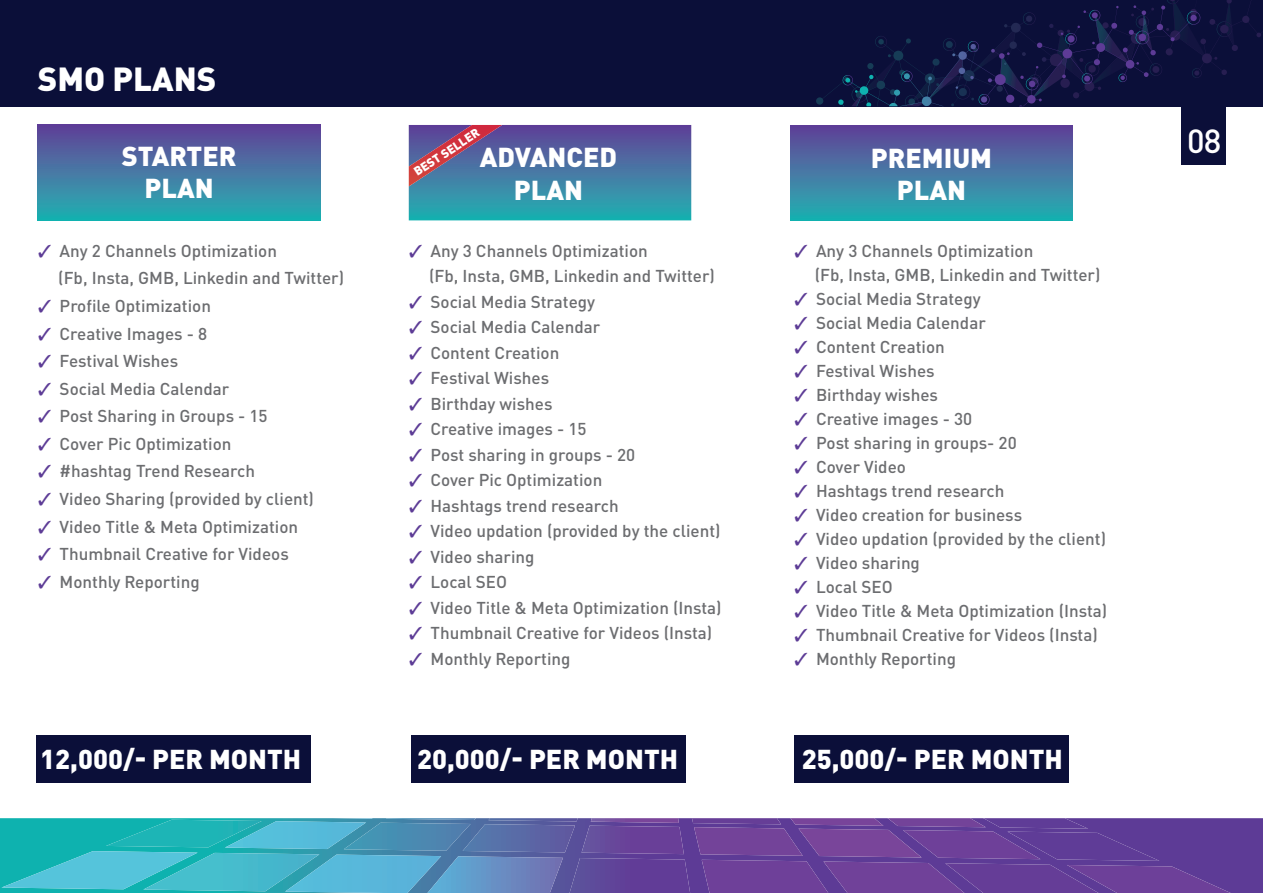
<style>
.page{position:relative;width:1263px;height:893px;background:#fff}
.page>*{position:absolute;margin:0;border:0;box-sizing:border-box;transform-origin:0 0}
.t1{font:900 33px "DIN Pro";color:#fff}
.t2{font:500 33px "DIN Pro";color:#fff}
.t3{font:900 27px/32.4px "DIN Pro";color:#fff;text-align:center}
.t4{font:500 16.95px/27.6px "DIN Pro";color:#6c6d70}
.t5{font:900 12.15px "DIN Pro";color:#fff}
.s1{color:#5d3c96}
</style>
<div class="page">
<div style="left:36px;top:735px;width:274px;height:48px;background:#0b0f39"></div>
<div style="left:411px;top:735px;width:275px;height:48px;background:#0b0f39"></div>
<div style="left:794px;top:735px;width:275px;height:48px;background:#0b0f39"></div>
<div style="left:0;top:0;width:1263px;height:106px;background:#0b0f39"></div>
<svg style="left:842px;top:0;width:419px;height:106px"></svg>
<div style="left:0;top:818px;width:1263px;height:75px;background:#5d3b96"></div>
<svg style="left:1px;top:818px;width:1229px;height:75px;background:#566faa"></svg>
<div style="left:1181px;top:104px;width:45px;height:60px;background:#0b0f39"></div>
<div style="left:38px;top:125px;width:282px;height:95px;background:linear-gradient(to bottom,#644097,#22b1b2)"></div>
<div style="left:790px;top:125px;width:283px;height:96px;background:linear-gradient(to bottom,#653f97,#21b1b1)"></div>
<svg style="left:409px;top:125px;width:282px;height:95px;background:#4a769e"></svg>
<h1 class="t1" style="left:38px;top:51px;width:180px">SMO PLANS</h1>
<h2 class="t3" style="left:122px;top:136px;width:116px">STARTER<br>PLAN</h2>
<p class="t4" style="left:58px;top:235px;width:287px;text-indent:-20px"><span class="s1">✓</span> Any 2 Channels Optimization<br>(Fb, Insta, GMB, Linkedin and Twitter)</p>
<p class="t4" style="left:38px;top:290px;width:175px"><span class="s1">✓</span> Profile Optimization</p>
<p class="t4" style="left:38px;top:318px;width:171px"><span class="s1">✓</span> Creative Images - 8</p>
<p class="t4" style="left:38px;top:345px;width:142px"><span class="s1">✓</span> Festival Wishes</p>
<p class="t4" style="left:38px;top:373px;width:193px"><span class="s1">✓</span> Social Media Calendar</p>
<p class="t4" style="left:38px;top:400px;width:231px"><span class="s1">✓</span> Post Sharing in Groups - 15</p>
<p class="t4" style="left:38px;top:428px;width:195px"><span class="s1">✓</span> Cover Pic Optimization</p>
<p class="t4" style="left:38px;top:456px;width:219px"><span class="s1">✓</span> #hashtag Trend Research</p>
<p class="t4" style="left:38px;top:483px;width:278px"><span class="s1">✓</span> Video Sharing (provided by client)</p>
<p class="t4" style="left:38px;top:511px;width:262px"><span class="s1">✓</span> Video Title &amp; Meta Optimization</p>
<p class="t4" style="left:38px;top:538px;width:252px"><span class="s1">✓</span> Thumbnail Creative for Videos</p>
<p class="t4" style="left:38px;top:566px;width:163px"><span class="s1">✓</span> Monthly Reporting</p>
<p class="t5" style="left:409px;top:164px;width:77px;rotate:-33deg">BEST SELLER</p>
<h2 class="t3" style="left:480px;top:138px;width:139px">ADVANCED<br>PLAN</h2>
<p class="t4" style="left:429px;top:236px;width:287px;line-height:25.5px;text-indent:-20px"><span class="s1">✓</span> Any 3 Channels Optimization<br>(Fb, Insta, GMB, Linkedin and Twitter)</p>
<p class="t4" style="left:409px;top:286px;width:188px"><span class="s1">✓</span> Social Media Strategy</p>
<p class="t4" style="left:409px;top:312px;width:193px"><span class="s1">✓</span> Social Media Calendar</p>
<p class="t4" style="left:409px;top:337px;width:152px"><span class="s1">✓</span> Content Creation</p>
<p class="t4" style="left:409px;top:363px;width:142px"><span class="s1">✓</span> Festival Wishes</p>
<p class="t4" style="left:409px;top:388px;width:145px"><span class="s1">✓</span> Birthday wishes</p>
<p class="t4" style="left:409px;top:414px;width:179px"><span class="s1">✓</span> Creative images - 15</p>
<p class="t4" style="left:409px;top:439px;width:228px"><span class="s1">✓</span> Post sharing in groups - 20</p>
<p class="t4" style="left:409px;top:465px;width:195px"><span class="s1">✓</span> Cover Pic Optimization</p>
<p class="t4" style="left:409px;top:490px;width:212px"><span class="s1">✓</span> Hashtags trend research</p>
<p class="t4" style="left:409px;top:516px;width:313px"><span class="s1">✓</span> Video updation (provided by the client)</p>
<p class="t4" style="left:409px;top:541px;width:127px"><span class="s1">✓</span> Video sharing</p>
<p class="t4" style="left:409px;top:567px;width:100px"><span class="s1">✓</span> Local SEO</p>
<p class="t4" style="left:409px;top:592px;width:314px"><span class="s1">✓</span> Video Title &amp; Meta Optimization (Insta)</p>
<p class="t4" style="left:409px;top:618px;width:305px"><span class="s1">✓</span> Thumbnail Creative for Videos (Insta)</p>
<p class="t4" style="left:409px;top:643px;width:163px"><span class="s1">✓</span> Monthly Reporting</p>
<h2 class="t3" style="left:871px;top:138px;width:123px">PREMIUM<br>PLAN</h2>
<p class="t4" style="left:815px;top:237px;width:287px;line-height:24px;text-indent:-20px"><span class="s1">✓</span> Any 3 Channels Optimization<br>(Fb, Insta, GMB, Linkedin and Twitter)</p>
<p class="t4" style="left:794px;top:283px;width:188px"><span class="s1">✓</span> Social Media Strategy</p>
<p class="t4" style="left:794px;top:307px;width:193px"><span class="s1">✓</span> Social Media Calendar</p>
<p class="t4" style="left:794px;top:331px;width:152px"><span class="s1">✓</span> Content Creation</p>
<p class="t4" style="left:794px;top:355px;width:142px"><span class="s1">✓</span> Festival Wishes</p>
<p class="t4" style="left:794px;top:379px;width:145px"><span class="s1">✓</span> Birthday wishes</p>
<p class="t4" style="left:794px;top:403px;width:179px"><span class="s1">✓</span> Creative images - 30</p>
<p class="t4" style="left:794px;top:427px;width:224px"><span class="s1">✓</span> Post sharing in groups- 20</p>
<p class="t4" style="left:794px;top:451px;width:113px"><span class="s1">✓</span> Cover Video</p>
<p class="t4" style="left:794px;top:475px;width:212px"><span class="s1">✓</span> Hashtags trend research</p>
<p class="t4" style="left:794px;top:499px;width:229px"><span class="s1">✓</span> Video creation for business</p>
<p class="t4" style="left:794px;top:523px;width:313px"><span class="s1">✓</span> Video updation (provided by the client)</p>
<p class="t4" style="left:794px;top:547px;width:127px"><span class="s1">✓</span> Video sharing</p>
<p class="t4" style="left:794px;top:571px;width:100px"><span class="s1">✓</span> Local SEO</p>
<p class="t4" style="left:794px;top:595px;width:314px"><span class="s1">✓</span> Video Title &amp; Meta Optimization (Insta)</p>
<p class="t4" style="left:794px;top:619px;width:305px"><span class="s1">✓</span> Thumbnail Creative for Videos (Insta)</p>
<p class="t4" style="left:794px;top:643px;width:163px"><span class="s1">✓</span> Monthly Reporting</p>
<h2 class="t3" style="left:40px;top:739px;width:263px">12,000/- PER MONTH</h2>
<h2 class="t3" style="left:417px;top:739px;width:263px">20,000/- PER MONTH</h2>
<h2 class="t3" style="left:802px;top:739px;width:263px">25,000/- PER MONTH</h2>
<h1 class="t2" style="left:1187px;top:115px;width:36px">08</h1>
</div>
